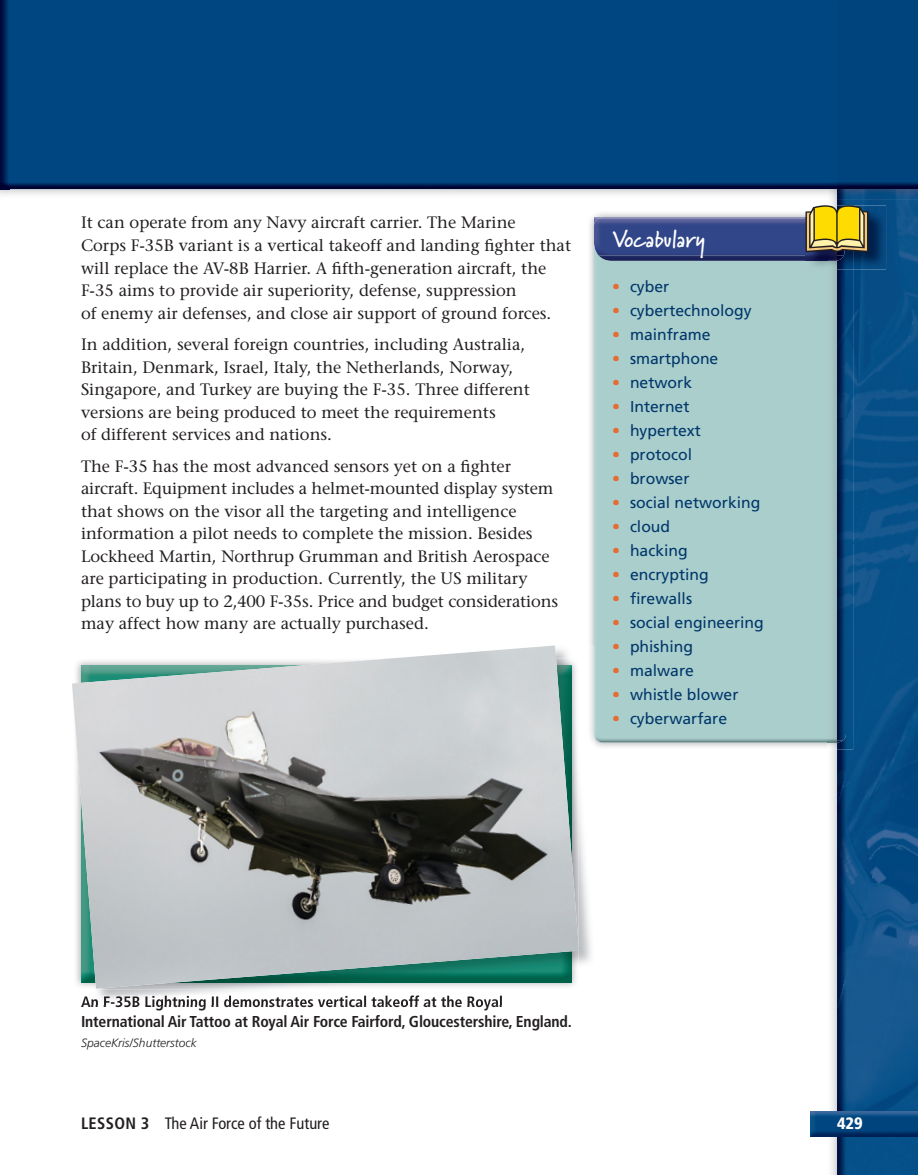
<style>
.page{position:relative;width:918px;height:1175px;background:#fff}
.page>*{position:absolute;margin:0;border:0;box-sizing:border-box;transform-origin:0 0}
.t1{font:700 24px "Marydale";color:#fff}
.t2{font:16.5px/22.5px "Stone Serif";color:#231f20}
.t3{font:condensed 16.5px "Frutiger";color:#231f20}
.t4{font:900 condensed 16.5px "Frutiger";color:#fff}
.t5{font:15.75px "Frutiger";color:#00376b}
.t6{font:700 condensed 15.75px/19.5px "Frutiger";letter-spacing:-.01em;color:#231f20}
.t7{font:italic 300 12px "Frutiger";color:#231f20}
.s1{color:#e76a2e}
.s2{font-weight:700}
</style>
<div class="page">
<img style="left:590px;top:213px;width:237px;height:534px">
<img style="left:597px;top:740px;width:230px;height:2px">
<div style="left:594px;top:256px;width:233px;height:484px;background:#aacecc"></div>
<img style="left:594px;top:217px;width:211px;height:39px">
<img style="left:598px;top:217px;width:207px;height:2px">
<img style="left:599px;top:256px;width:206px;height:5px">
<svg style="left:594px;top:218px;width:5px;height:8px"></svg>
<img style="left:837px;top:188px;width:81px;height:112px">
<img style="left:853px;top:300px;width:65px;height:202px">
<img style="left:853px;top:345px;width:50px;height:157px">
<img style="left:853px;top:502px;width:65px;height:203px">
<img style="left:837px;top:705px;width:81px;height:406px">
<img style="left:864px;top:908px;width:54px;height:203px">
<img style="left:837px;top:269px;width:16px;height:480px">
<svg style="left:827px;top:740px;width:16px;height:9px"></svg>
<img style="left:837px;top:1136px;width:81px;height:38px">
<div style="left:0;top:0;width:827px;height:195px;background:#004680"></div>
<svg style="left:827px;top:188px;width:10px;height:11px"></svg>
<img style="left:1px;top:0;width:9px;height:188px">
<div style="left:827px;top:0;width:91px;height:188px;background:#00447e"></div>
<img style="left:868px;top:206px;width:18px;height:63px">
<svg style="left:805px;top:205px;width:63px;height:64px;background:#999146"></svg>
<svg style="left:810px;top:1136px;width:27px;height:1px"></svg>
<img style="left:810px;top:1111px;width:108px;height:25px">
<img style="left:588px;top:645px;width:6px;height:102px">
<img style="left:594px;top:645px;width:1px;height:90px">
<img style="left:82px;top:995px;width:420px;height:9px">
<img style="left:72px;top:645px;width:507px;height:343px">
<p class="t2" style="left:81px;top:211px;width:492px">It can operate from any Navy aircraft carrier. The Marine<br>Corps F-35B variant is a vertical takeoff and landing fighter that will replace the AV-8B Harrier. A fifth-generation aircraft, the F-35 aims to provide air superiority, defense, suppression<br>of enemy air defenses, and close air support of ground forces.</p>
<p class="t2" style="left:81px;top:333px;width:450px">In addition, several foreign countries, including Australia, Britain, Denmark, Israel, Italy, the Netherlands, Norway, Singapore, and Turkey are buying the F-35. Three different versions are being produced to meet the requirements<br>of different services and nations.</p>
<p class="t2" style="left:81px;top:454px;width:479px">The F-35 has the most advanced sensors yet on a fighter aircraft. Equipment includes a helmet-mounted display system that shows on the visor all the targeting and intelligence information a pilot needs to complete the mission. Besides Lockheed Martin, Northrup Grumman and British Aerospace are participating in production. Currently, the US military plans to buy up to 2,400 F-35s. Price and budget considerations may affect how many are actually purchased.</p>
<h1 class="t1" style="left:612px;top:225px;width:94px">Vocabulary</h1>
<p class="t5" style="left:612px;top:277px;width:59px"><span class="s1">•</span> cyber</p>
<p class="t5" style="left:612px;top:301px;width:141px"><span class="s1">•</span> cybertechnology</p>
<p class="t5" style="left:612px;top:325px;width:100px"><span class="s1">•</span> mainframe</p>
<p class="t5" style="left:612px;top:349px;width:108px"><span class="s1">•</span> smartphone</p>
<p class="t5" style="left:612px;top:373px;width:82px"><span class="s1">•</span> network</p>
<p class="t5" style="left:612px;top:397px;width:79px"><span class="s1">•</span> Internet</p>
<p class="t5" style="left:612px;top:421px;width:90px"><span class="s1">•</span> hypertext</p>
<p class="t5" style="left:612px;top:445px;width:82px"><span class="s1">•</span> protocol</p>
<p class="t5" style="left:612px;top:469px;width:79px"><span class="s1">•</span> browser</p>
<p class="t5" style="left:612px;top:493px;width:150px"><span class="s1">•</span> social networking</p>
<p class="t5" style="left:612px;top:517px;width:60px"><span class="s1">•</span> cloud</p>
<p class="t5" style="left:612px;top:541px;width:77px"><span class="s1">•</span> hacking</p>
<p class="t5" style="left:612px;top:565px;width:98px"><span class="s1">•</span> encrypting</p>
<p class="t5" style="left:612px;top:589px;width:82px"><span class="s1">•</span> firewalls</p>
<p class="t5" style="left:612px;top:613px;width:153px"><span class="s1">•</span> social engineering</p>
<p class="t5" style="left:612px;top:637px;width:83px"><span class="s1">•</span> phishing</p>
<p class="t5" style="left:612px;top:661px;width:83px"><span class="s1">•</span> malware</p>
<p class="t5" style="left:612px;top:685px;width:128px"><span class="s1">•</span> whistle blower</p>
<p class="t5" style="left:612px;top:709px;width:117px"><span class="s1">•</span> cyberwarfare</p>
<p class="t6" style="left:81px;top:992px;width:493px">An F-35B Lightning II demonstrates vertical takeoff at the Royal<br>International Air Tattoo at Royal Air Force Fairford, Gloucestershire, England.</p>
<p class="t7" style="left:81px;top:1035px;width:117px">SpaceKris/Shutterstock</p>
<p class="t3" style="left:81px;top:1113px;width:250px"><span class="s2">LESSON 3</span> The Air Force of the Future</p>
<p class="t4" style="left:837px;top:1113px;width:27px">429</p>
</div>
